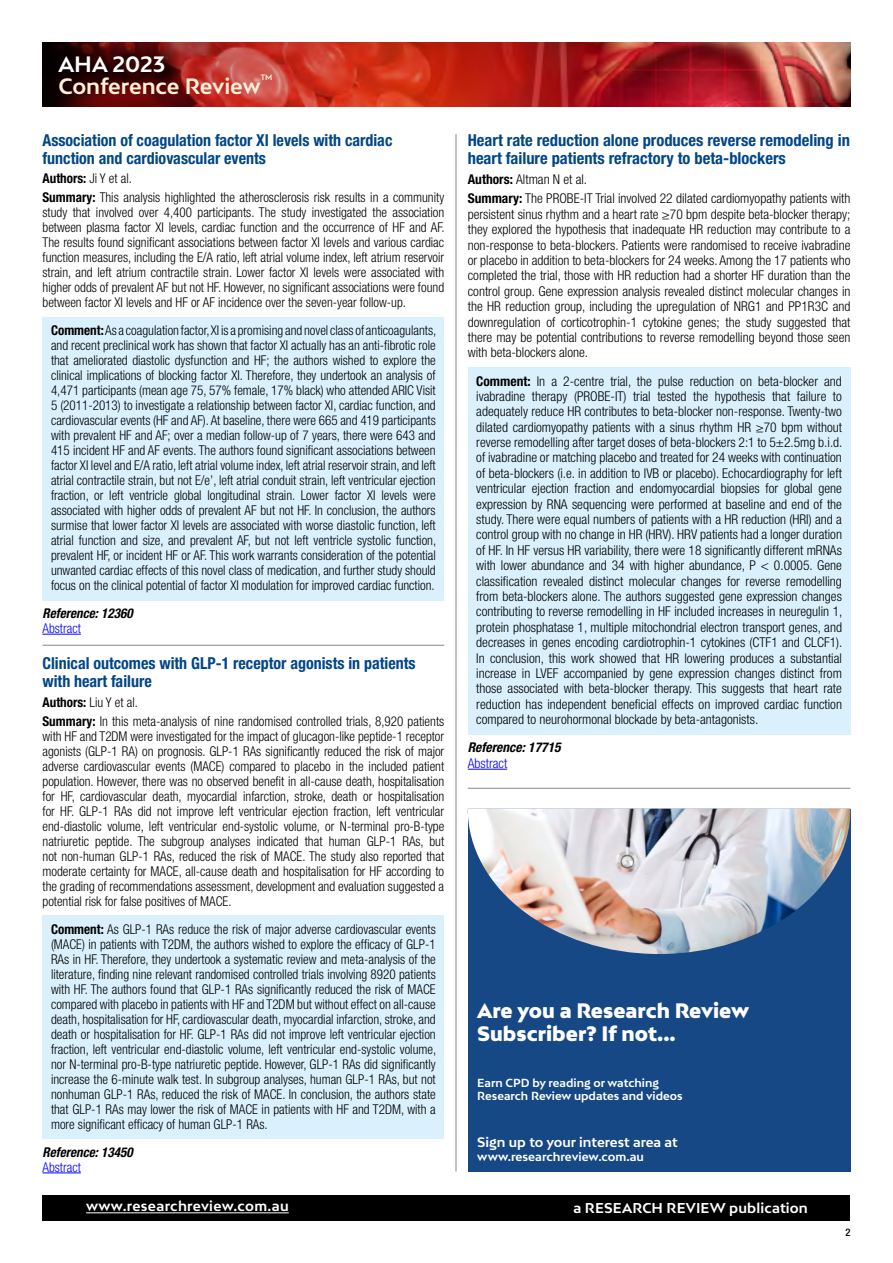
<style>
.page{position:relative;width:893px;height:1263px;background:#fff}
.page>*{position:absolute;margin:0;border:0;box-sizing:border-box;transform-origin:0 0}
.t1{font:700 21px "Bw Mitga";letter-spacing:-.005em;color:#fff0d8}
.t2{font:700 21px "Bw Mitga";color:#fff}
.t3{font:900 19.8px/23.7px "Bw Mitga";color:#fff}
.t4{font:700 condensed 16.5px/18px "Helvetica Neue LT Pro";color:#004687}
.t5{font:300 condensed 13.5px/15px "Helvetica Neue LT Pro";color:#000;text-align:justify}
.t6{font:700 13.5px "Bw Mitga";letter-spacing:.01em;color:#fff}
.t7{font:italic 700 condensed 13.5px "Helvetica Neue LT Pro";color:#000}
.t8{font:300 condensed 13.5px "Helvetica Neue LT Pro";color:#00f}
.t9{font:700 13.05px "Bw Mitga";color:#fff}
.t10{font:700 11.55px "Bw Mitga";color:#fff}
.t11{font:700 11.1px/12.5px "Bw Mitga";color:#fff}
.t12{font:500 condensed 10.5px "Helvetica Neue LT Pro";color:#000}
.t13{font:700 7.5px "Bw Mitga";color:#fff0d8;scale:.95 1}
.s1{font-weight:700}
</style>
<div class="page">
<div style="left:43px;top:1195px;width:807px;height:25px;background:#000"></div>
<hr style="left:86px;top:1212px;width:203px;height:1px;background:#fff">
<img style="left:43px;top:43px;width:807px;height:63px">
<svg style="left:42px;top:41px;width:139px;height:48px;background:#370a09"></svg>
<div style="left:43px;top:916px;width:401px;height:223px;background:#daf1fd"></div>
<hr style="left:43px;top:1172px;width:38px;height:1px;background:#00f">
<hr style="left:455px;top:134px;width:2px;height:1037px;background:#939598">
<div style="left:43px;top:317px;width:401px;height:283px;background:#daf1fd"></div>
<hr style="left:43px;top:634px;width:38px;height:1px;background:#00f">
<hr style="left:468px;top:788px;width:382px;height:1px;background:#939598">
<div style="left:468px;top:367px;width:382px;height:367px;background:#daf1fd"></div>
<hr style="left:468px;top:769px;width:39px;height:1px;background:#00f">
<div style="left:468px;top:809px;width:382px;height:362px;background:#164885"></div>
<img style="left:468px;top:809px;width:382px;height:145px">
<hr style="left:43px;top:645px;width:401px;height:1px;background:#939598">
<h1 class="t2" style="left:58px;top:50px;width:108px">AHA 2023</h1>
<h1 class="t1" style="left:58px;top:72px;width:204px">Conference Review</h1>
<p class="t13" style="left:261px;top:72px;width:14px">TM</p>
<p class="t4" style="left:43px;top:131px;width:351px">Association of coagulation factor XI levels with cardiac function and cardiovascular events</p>
<p class="t5" style="left:43px;top:168px;width:403px;line-height:19.2px"><span class="s1">Authors:</span> Ji Y et al.<br><span class="s1">Summary:</span> This analysis highlighted the atherosclerosis risk results in a community</p>
<p class="t5" style="left:43px;top:205px;width:404px">study that involved over 4,400 participants. The study investigated the association between plasma factor XI levels, cardiac function and the occurrence of HF and AF.<br>The results found significant associations between factor XI levels and various cardiac function measures, including the E/A ratio, left atrial volume index, left atrium reservoir strain, and left atrium contractile strain. Lower factor XI levels were associated with higher odds of prevalent AF but not HF. However, no significant associations were found between factor XI levels and HF or AF incidence over the seven-year follow-up.</p>
<p class="t5" style="left:51px;top:323px;width:387px"><span class="s1">Comment:</span> As a coagulation factor, XI is a promising and novel class of anticoagulants, and recent preclinical work has shown that factor XI actually has an anti-fibrotic role that ameliorated diastolic dysfunction and HF; the authors wished to explore the clinical implications of blocking factor XI. Therefore, they undertook an analysis of 4,471 participants (mean age 75, 57% female, 17% black) who attended ARIC Visit 5 (2011-2013) to investigate a relationship between factor XI, cardiac function, and cardiovascular events (HF and AF). At baseline, there were 665 and 419 participants with prevalent HF and AF; over a median follow-up of 7 years, there were 643 and 415 incident HF and AF events. The authors found significant associations between factor XI level and E/A ratio, left atrial volume index, left atrial reservoir strain, and left atrial contractile strain, but not E/e’, left atrial conduit strain, left ventricular ejection fraction, or left ventricle global longitudinal strain. Lower factor XI levels were associated with higher odds of prevalent AF but not HF. In conclusion, the authors surmise that lower factor XI levels are associated with worse diastolic function, left atrial function and size, and prevalent AF, but not left ventricle systolic function, prevalent HF, or incident HF or AF. This work warrants consideration of the potential unwanted cardiac effects of this novel class of medication, and further study should focus on the clinical potential of factor XI modulation for improved cardiac function.</p>
<p class="t7" style="left:43px;top:605px;width:92px">Reference: 12360</p>
<p class="t8" style="left:43px;top:620px;width:40px">Abstract</p>
<p class="t4" style="left:43px;top:654px;width:375px">Clinical outcomes with GLP-1 receptor agonists in patients with heart failure</p>
<p class="t5" style="left:43px;top:692px;width:403px;line-height:19.2px"><span class="s1">Authors:</span> Liu Y et al.<br><span class="s1">Summary:</span> In this meta-analysis of nine randomised controlled trials, 8,920 patients</p>
<p class="t5" style="left:43px;top:729px;width:403px">with HF and T2DM were investigated for the impact of glucagon-like peptide-1 receptor agonists (GLP-1 RA) on prognosis. GLP-1 RAs significantly reduced the risk of major adverse cardiovascular events (MACE) compared to placebo in the included patient population. However, there was no observed benefit in all-cause death, hospitalisation for HF, cardiovascular death, myocardial infarction, stroke, death or hospitalisation for HF. GLP-1 RAs did not improve left ventricular ejection fraction, left ventricular end-diastolic volume, left ventricular end-systolic volume, or N-terminal pro-B-type natriuretic peptide. The subgroup analyses indicated that human GLP-1 RAs, but not non-human GLP-1 RAs, reduced the risk of MACE. The study also reported that moderate certainty for MACE, all-cause death and hospitalisation for HF according to the grading of recommendations assessment, development and evaluation suggested a potential risk for false positives of MACE.</p>
<p class="t5" style="left:51px;top:921px;width:387px"><span class="s1">Comment:</span> As GLP-1 RAs reduce the risk of major adverse cardiovascular events (MACE) in patients with T2DM, the authors wished to explore the efficacy of GLP-1<br>RAs in HF. Therefore, they undertook a systematic review and meta-analysis of the literature, finding nine relevant randomised controlled trials involving 8920 patients with HF. The authors found that GLP-1 RAs significantly reduced the risk of MACE compared with placebo in patients with HF and T2DM but without effect on all-cause death, hospitalisation for HF, cardiovascular death, myocardial infarction, stroke, and death or hospitalisation for HF. GLP-1 RAs did not improve left ventricular ejection fraction, left ventricular end-diastolic volume, left ventricular end-systolic volume, nor N-terminal pro-B-type natriuretic peptide. However, GLP-1 RAs did significantly increase the 6-minute walk test. In subgroup analyses, human GLP-1 RAs, but not nonhuman GLP-1 RAs, reduced the risk of MACE. In conclusion, the authors state that GLP-1 RAs may lower the risk of MACE in patients with HF and T2DM, with a more significant efficacy of human GLP-1 RAs.</p>
<p class="t7" style="left:43px;top:1143px;width:92px">Reference: 13450</p>
<p class="t8" style="left:43px;top:1159px;width:40px">Abstract</p>
<p class="t4" style="left:468px;top:130px;width:384px;line-height:18.5px">Heart rate reduction alone produces reverse remodeling in heart failure patients refractory to beta-blockers</p>
<p class="t5" style="left:468px;top:169px;width:384px;line-height:19.6px"><span class="s1">Authors:</span> Altman N et al.<br><span class="s1">Summary:</span> The PROBE-IT Trial involved 22 dilated cardiomyopathy patients with</p>
<p class="t5" style="left:468px;top:206px;width:384px;line-height:15.5px">persistent sinus rhythm and a heart rate ≥70 bpm despite beta-blocker therapy; they explored the hypothesis that inadequate HR reduction may contribute to a non-response to beta-blockers. Patients were randomised to receive ivabradine or placebo in addition to beta-blockers for 24 weeks. Among the 17 patients who completed the trial, those with HR reduction had a shorter HF duration than the control group. Gene expression analysis revealed distinct molecular changes in the HR reduction group, including the upregulation of NRG1 and PP1R3C and downregulation of corticotrophin-1 cytokine genes; the study suggested that there may be potential contributions to reverse remodelling beyond those seen with beta-blockers alone.</p>
<p class="t5" style="left:476px;top:373px;width:368px;line-height:15.5px"><span class="s1">Comment:</span> In a 2-centre trial, the pulse reduction on beta-blocker and ivabradine therapy (PROBE-IT) trial tested the hypothesis that failure to adequately reduce HR contributes to beta-blocker non-response. Twenty-two dilated cardiomyopathy patients with a sinus rhythm HR ≥70 bpm without reverse remodelling after target doses of beta-blockers 2:1 to 5±2.5mg b.i.d. of ivabradine or matching placebo and treated for 24 weeks with continuation of beta-blockers (i.e. in addition to IVB or placebo). Echocardiography for left ventricular ejection fraction and endomyocardial biopsies for global gene expression by RNA sequencing were performed at baseline and end of the study. There were equal numbers of patients with a HR reduction (HRI) and a control group with no change in HR (HRV). HRV patients had a longer duration of HF. In HF versus HR variability, there were 18 significantly different mRNAs with lower abundance and 34 with higher abundance, P &lt; 0.0005. Gene classification revealed distinct molecular changes for reverse remodelling from beta-blockers alone. The authors suggested gene expression changes contributing to reverse remodelling in HF included increases in neuregulin 1, protein phosphatase 1, multiple mitochondrial electron transport genes, and decreases in genes encoding cardiotrophin-1 cytokines (CTF1 and CLCF1).<br>In conclusion, this work showed that HR lowering produces a substantial increase in LVEF accompanied by gene expression changes distinct from those associated with beta-blocker therapy. This suggests that heart rate reduction has independent beneficial effects on improved cardiac function compared to neurohormonal blockade by beta-antagonists.</p>
<p class="t7" style="left:468px;top:739px;width:94px">Reference: 17715</p>
<p class="t8" style="left:468px;top:755px;width:41px">Abstract</p>
<h2 class="t3" style="left:477px;top:998px;width:273px">Are you a Research Review<br>Subscriber? If not...</h2>
<p class="t11" style="left:477px;top:1076px;width:207px">Earn CPD by reading or watching<br>Research Review updates and videos</p>
<p class="t9" style="left:477px;top:1134px;width:202px">Sign up to your interest area at</p>
<p class="t10" style="left:477px;top:1149px;width:168px">www.researchreview.com.au</p>
<p class="t6" style="left:86px;top:1197px;width:204px">www.researchreview.com.au</p>
<p class="t6" style="left:574px;top:1199px;width:236px">a RESEARCH REVIEW publication</p>
<p class="t12" style="left:845px;top:1226px;width:7px">2</p>
</div>
